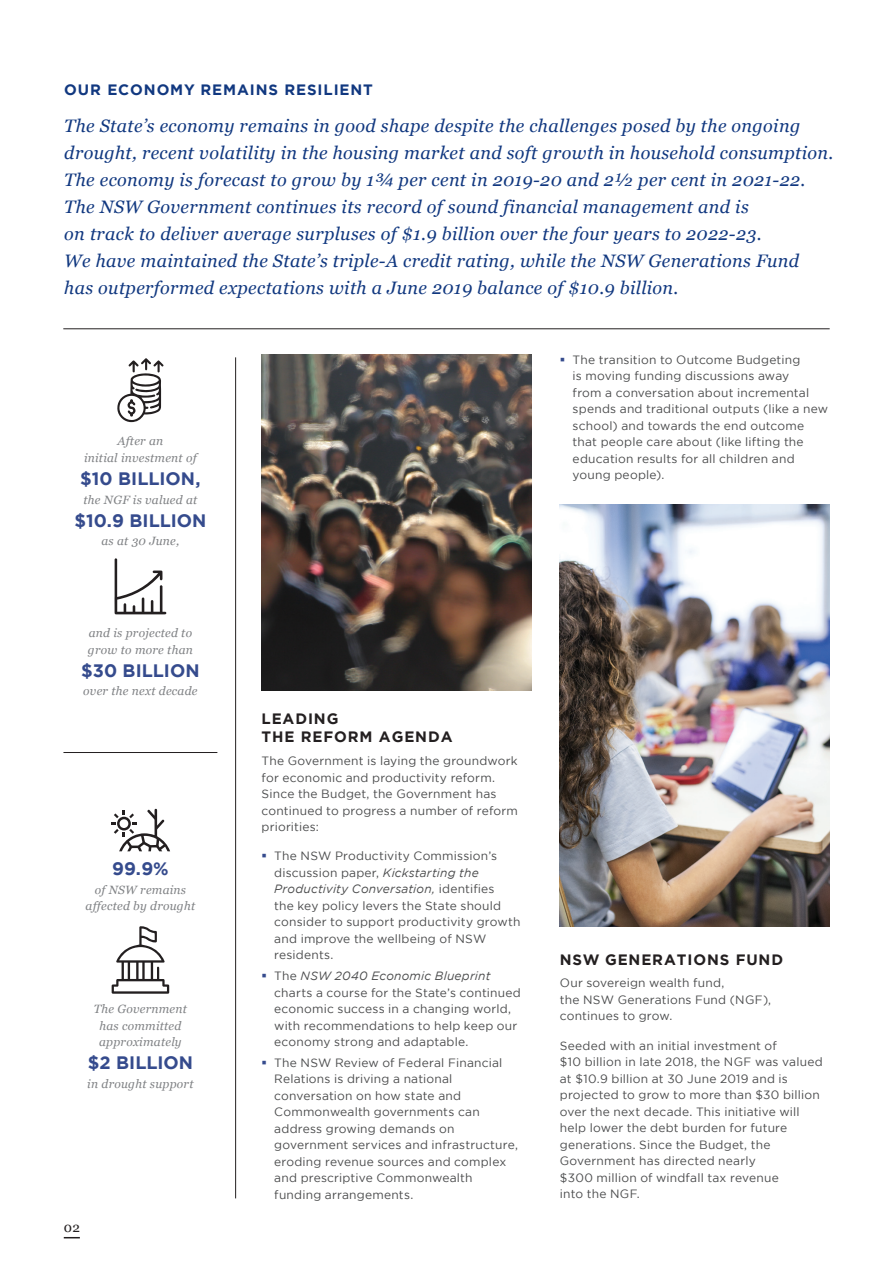
<style>
.page{position:relative;width:893px;height:1263px;background:#fff}
.page>*{position:absolute;margin:0;border:0;box-sizing:border-box;transform-origin:0 0}
.P3_intro_paragraph_b{font:italic 18px/27px "Georgia";letter-spacing:.02em;color:#113880}
.Pull_out_number{font:700 18px "Gotham";letter-spacing:.005em;color:#354b8d}
.P1_paragraph_heading{font:700 15px/18px "Gotham";letter-spacing:.06em;color:#231f20}
.P1_paragraph_heading-2{font:700 15px "Gotham";letter-spacing:.06em;color:#113880}
.Page{font:13.5px "Georgia";color:#231f20}
.Body_text{font:12px/16.5px "Gotham";letter-spacing:.015em;color:#4b4c4d}
.Pull_out_text{font:italic 12px/16.5px "Georgia";letter-spacing:.02em;color:#808285;text-align:center}
.s1{font-style:italic}
</style>
<div class="page">
<svg style="left:64px;top:1237px;width:16px;height:1px"></svg>
<hr style="left:235px;top:357px;width:1px;height:841px;background:#231f20">
<img style="left:560px;top:504px;width:270px;height:422px">
<img style="left:261px;top:354px;width:270px;height:336px">
<hr style="left:63px;top:328px;width:767px;height:1px;background:#231f20">
<svg style="left:114px;top:558px;width:52px;height:56px"></svg>
<svg style="left:117px;top:358px;width:47px;height:64px"></svg>
<hr style="left:63px;top:752px;width:154px;height:1px;background:#231f20">
<svg style="left:112px;top:926px;width:57px;height:68px"></svg>
<svg style="left:111px;top:809px;width:59px;height:42px"></svg>
<p class="P1_paragraph_heading-2" style="left:64px;top:79px;width:310px">OUR ECONOMY REMAINS RESILIENT</p>
<p class="P3_intro_paragraph_b" style="left:64px;top:113px;width:770px">The State’s economy remains in good shape despite the challenges posed by the ongoing drought, recent volatility in the housing market and soft growth in household consumption.<br>The economy is forecast to grow by 1¾ per cent in 2019-20 and 2½ per cent in 2021-22.<br>The NSW Government continues its record of sound financial management and is<br>on track to deliver average surpluses of $1.9 billion over the four years to 2022-23.<br>We have maintained the State’s triple-A credit rating, while the NSW Generations Fund<br>has outperformed expectations with a June 2019 balance of $10.9 billion.</p>
<p class="Pull_out_text" style="left:84px;top:433px;width:114px">After an<br>initial investment of</p>
<p class="Pull_out_number" style="left:80px;top:467px;width:122px">$10 BILLION,</p>
<p class="Pull_out_text" style="left:84px;top:491px;width:115px">the NGF is valued at</p>
<p class="Pull_out_number" style="left:74px;top:508px;width:134px">$10.9 BILLION</p>
<p class="Pull_out_text" style="left:101px;top:533px;width:79px">as at 30 June,</p>
<p class="Pull_out_text" style="left:88px;top:625px;width:106px;text-align:left">and is projected to grow to more than</p>
<p class="Pull_out_number" style="left:81px;top:658px;width:120px">$30 BILLION</p>
<p class="Pull_out_text" style="left:83px;top:683px;width:116px">over the next decade</p>
<p class="Pull_out_number" style="left:112px;top:857px;width:58px">99.9%</p>
<p class="Pull_out_text" style="left:86px;top:881px;width:111px">of NSW remains affected by drought</p>
<p class="Pull_out_text" style="left:94px;top:1001px;width:95px">The Government has committed approximately</p>
<p class="Pull_out_number" style="left:88px;top:1051px;width:107px">$2 BILLION</p>
<p class="Pull_out_text" style="left:87px;top:1076px;width:108px">in drought support</p>
<p class="Page" style="left:64px;top:1219px;width:18px">02</p>
<p class="Body_text" style="left:573px;top:351px;width:257px">The transition to Outcome Budgeting<br>is moving funding discussions away<br>from a conversation about incremental spends and traditional outputs (like a new school) and towards the end outcome that people care about (like lifting the education results for all children and young people).</p>
<p class="P1_paragraph_heading" style="left:261px;top:710px;width:193px">LEADING<br>THE REFORM AGENDA</p>
<p class="Body_text" style="left:261px;top:752px;width:258px">The Government is laying the groundwork for economic and productivity reform.<br>Since the Budget, the Government has continued to progress a number of reform priorities:</p>
<p class="Body_text" style="left:274px;top:848px;width:248px">The NSW Productivity Commission’s discussion paper, <span class="s1">Kickstarting the Productivity Conversation,</span> identifies<br>the key policy levers the State should consider to support productivity growth and improve the wellbeing of NSW residents.</p>
<p class="Body_text" style="left:274px;top:967px;width:248px">The <span class="s1">NSW 2040 Economic Blueprint </span>charts a course for the State’s continued economic success in a changing world, with recommendations to help keep our economy strong and adaptable.</p>
<p class="Body_text" style="left:274px;top:1054px;width:245px">The NSW Review of Federal Financial<br>Relations is driving a national conversation on how state and<br>Commonwealth governments can address growing demands on government services and infrastructure, eroding revenue sources and complex and prescriptive Commonwealth funding arrangements.</p>
<p class="P1_paragraph_heading" style="left:560px;top:950px;width:225px">NSW GENERATIONS FUND</p>
<p class="Body_text" style="left:560px;top:975px;width:213px">Our sovereign wealth fund,<br>the NSW Generations Fund (NGF), continues to grow.</p>
<p class="Body_text" style="left:560px;top:1037px;width:264px">Seeded with an initial investment of<br>$10 billion in late 2018, the NGF was valued at $10.9 billion at 30 June 2019 and is projected to grow to more than $30 billion over the next decade. This initiative will help lower the debt burden for future generations. Since the Budget, the Government has directed nearly<br>$300 million of windfall tax revenue<br>into the NGF.</p>
</div>
